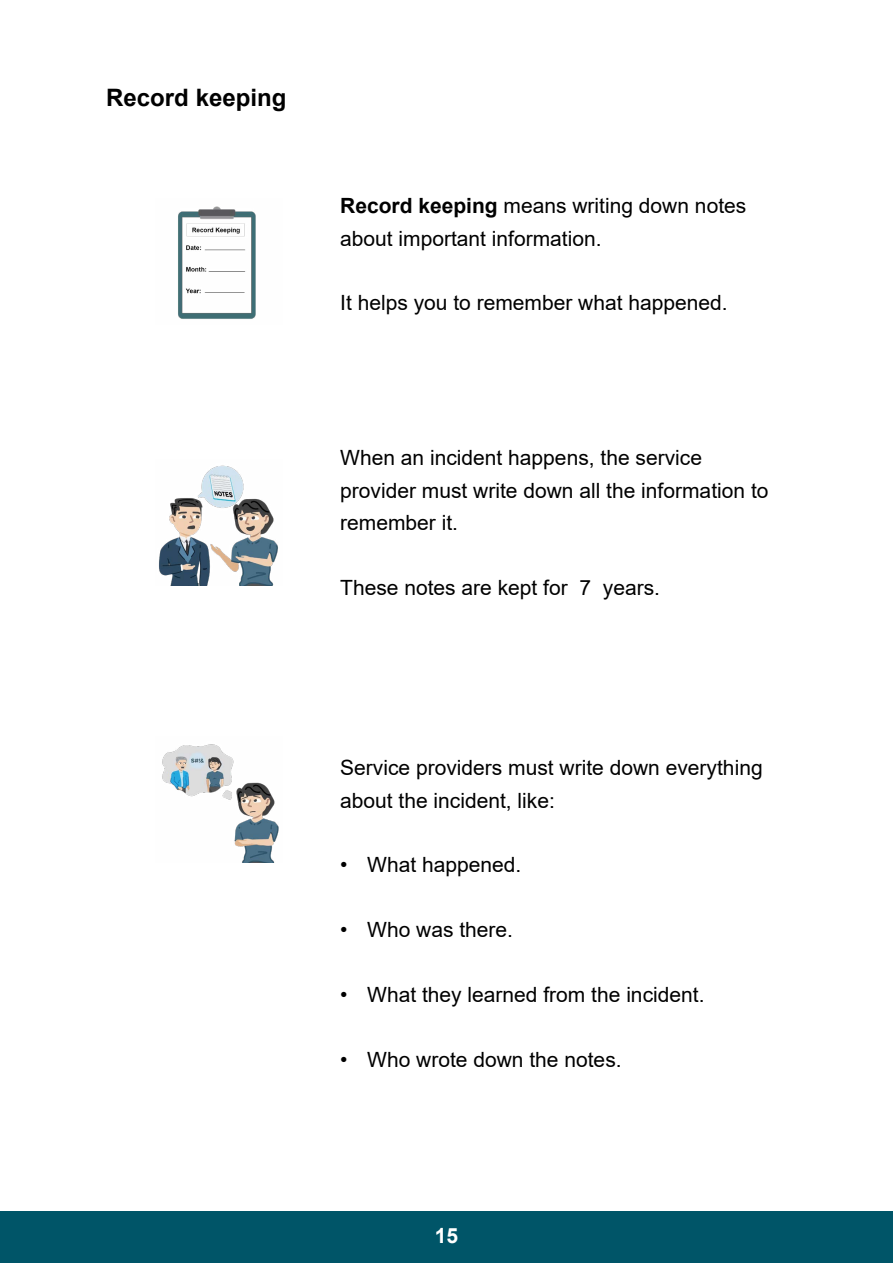
<style>
.page{position:relative;width:893px;height:1263px;background:#fff}
.page>*{position:absolute;margin:0;border:0;box-sizing:border-box;transform-origin:0 0}
.t1{font:700 24px "Arial";color:#000}
.Paragraph_Style_1{font:21px/32.4px "Arial";color:#000}
.t2{font:700 21px "Arial";color:#fff}
.s1{font-weight:700}
</style>
<div class="page">
<div style="left:0;top:1212px;width:893px;height:51px;background:#005568"></div>
<img style="left:178px;top:206px;width:78px;height:113px">
<img style="left:159px;top:465px;width:119px;height:121px">
<img style="left:162px;top:744px;width:117px;height:119px">
<h2 class="t1" style="left:106px;top:81px;width:182px">Record keeping</h2>
<p class="Paragraph_Style_1" style="left:340px;top:189px;width:408px"><span class="s1">Record keeping</span> means writing down notes about important information.</p>
<p class="Paragraph_Style_1" style="left:340px;top:287px;width:389px">It helps you to remember what happened.</p>
<p class="Paragraph_Style_1" style="left:340px;top:442px;width:430px">When an incident happens, the service provider must write down all the information to remember it.</p>
<p class="Paragraph_Style_1" style="left:340px;top:571px;width:321px">These notes are kept for 7 years.</p>
<p class="Paragraph_Style_1" style="left:340px;top:751px;width:424px">Service providers must write down everything about the incident, like:</p>
<p class="Paragraph_Style_1" style="left:340px;top:848px;width:183px">• What happened.</p>
<p class="Paragraph_Style_1" style="left:340px;top:913px;width:174px">• Who was there.</p>
<p class="Paragraph_Style_1" style="left:340px;top:978px;width:366px">• What they learned from the incident.</p>
<p class="Paragraph_Style_1" style="left:340px;top:1043px;width:283px">• Who wrote down the notes.</p>
<p class="t2" style="left:435px;top:1221px;width:25px">15</p>
</div>
